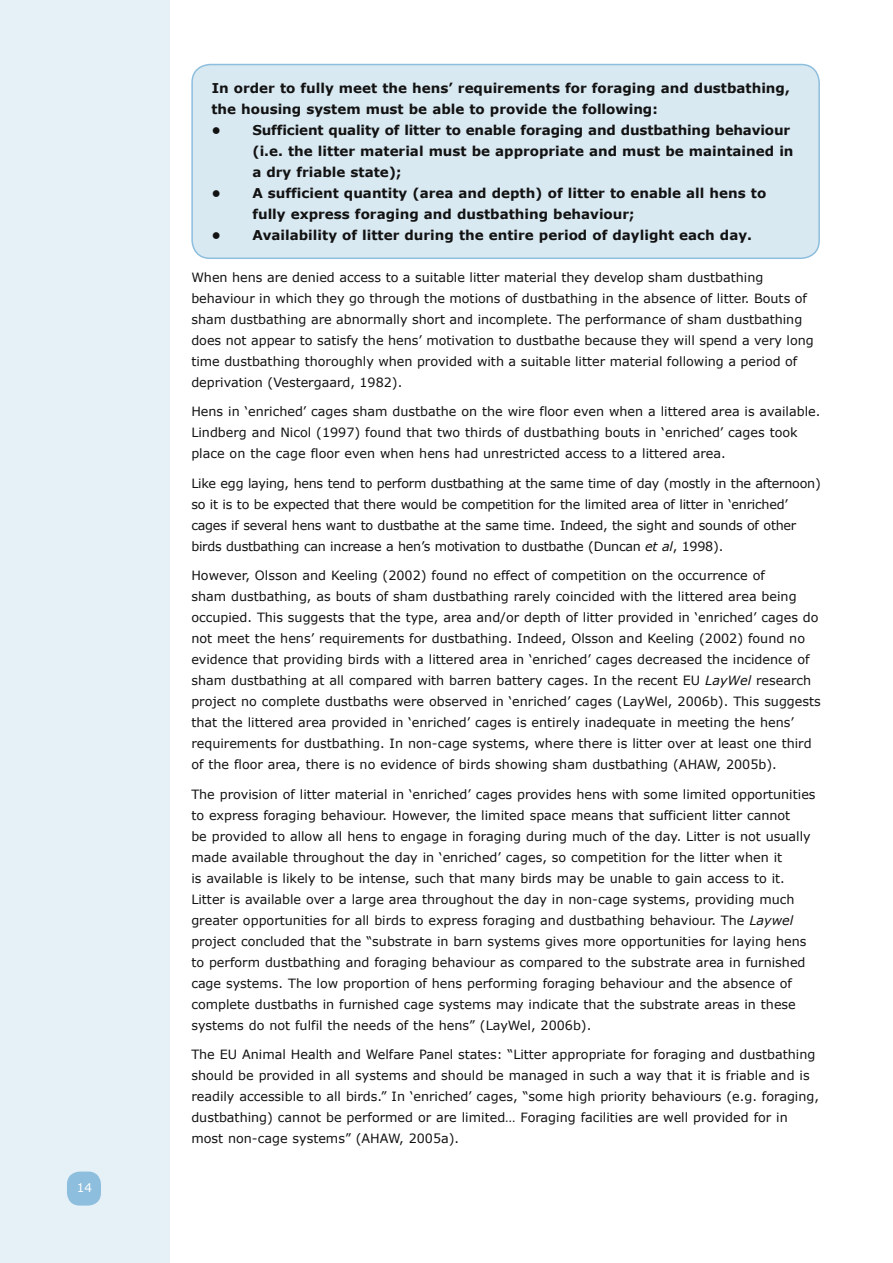
<style>
.page{position:relative;width:893px;height:1263px;background:#fff}
.page>*{position:absolute;margin:0;border:0;box-sizing:border-box;transform-origin:0 0}
.t1{font:700 13.5px/21px "Verdana";color:#121212}
.t2{font:12.75px/21px "Verdana";color:#121212}
.t3{font:12.75px/21px "Verdana";letter-spacing:-.02em;color:#121212}
.t4{font:12px "Verdana";color:#fff}
.s1{font-style:italic}
</style>
<div class="page">
<div style="left:0;top:0;width:169px;height:1263px;background:#e6f1f7"></div>
<div style="left:67px;top:1171px;width:34px;height:34px;background:#8ebedd;border-radius:13px"></div>
<div style="left:192px;top:65px;width:627px;height:193px;background:#d9e9f2;border-radius:18px"></div>
<div style="left:191px;top:64px;width:629px;height:195px;border:2px solid #8ebedd;border-radius:18px"></div>
<p class="t4" style="left:77px;top:1180px;width:17px">14</p>
<p class="t1" style="left:211px;top:77px;width:580px">In order to fully meet the hens’ requirements for foraging and dustbathing, the housing system must be able to provide the following:</p>
<p class="t1" style="left:252px;top:119px;width:543px;text-indent:-41px">• Sufficient quality of litter to enable foraging and dustbathing behaviour (i.e. the litter material must be appropriate and must be maintained in a dry friable state);</p>
<p class="t1" style="left:252px;top:182px;width:515px;text-indent:-41px">• A sufficient quantity (area and depth) of litter to enable all hens to fully express foraging and dustbathing behaviour;</p>
<p class="t1" style="left:211px;top:224px;width:542px">• Availability of litter during the entire period of daylight each day.</p>
<p class="t2" style="left:191px;top:266px;width:624px">When hens are denied access to a suitable litter material they develop sham dustbathing behaviour in which they go through the motions of dustbathing in the absence of litter. Bouts of sham dustbathing are abnormally short and incomplete. The performance of sham dustbathing does not appear to satisfy the hens’ motivation to dustbathe because they will spend a very long time dustbathing thoroughly when provided with a suitable litter material following a period of deprivation (Vestergaard, 1982).</p>
<p class="t2" style="left:191px;top:400px;width:631px">Hens in ‘enriched’ cages sham dustbathe on the wire floor even when a littered area is available.<br>Lindberg and Nicol (1997) found that two thirds of dustbathing bouts in ‘enriched’ cages took place on the cage floor even when hens had unrestricted access to a littered area.</p>
<p class="t3" style="left:191px;top:472px;width:631px">Like egg laying, hens tend to perform dustbathing at the same time of day (mostly in the afternoon) so it is to be expected that there would be competition for the limited area of litter in ‘enriched’ cages if several hens want to dustbathe at the same time. Indeed, the sight and sounds of other birds dustbathing can increase a hen’s motivation to dustbathe (Duncan <span class="s1">et al</span>, 1 998).</p>
<p class="t2" style="left:191px;top:564px;width:631px">However, Olsson and Keeling (2002) found no effect of competition on the occurrence of<br>sham dustbathing, as bouts of sham dustbathing rarely coincided with the littered area being occupied. This suggests that the type, area and/or depth of litter provided in ‘enriched’ cages do not meet the hens’ requirements for dustbathing. Indeed, Olsson and Keeling (2002) found no evidence that providing birds with a littered area in ‘enriched’ cages decreased the incidence of sham dustbathing at all compared with barren battery cages. In the recent EU <span class="s1">LayWel</span> research project no complete dustbaths were observed in ‘enriched’ cages (LayWel, 2006b). This suggests that the littered area provided in ‘enriched’ cages is entirely inadequate in meeting the hens’ requirements for dustbathing. In non-cage systems, where there is litter over at least one third of the floor area, there is no evidence of birds showing sham dustbathing (AHAW, 2005b).</p>
<p class="t2" style="left:191px;top:783px;width:626px">The provision of litter material in ‘enriched’ cages provides hens with some limited opportunities to express foraging behaviour. However, the limited space means that sufficient litter cannot<br>be provided to allow all hens to engage in foraging during much of the day. Litter is not usually made available throughout the day in ‘enriched’ cages, so competition for the litter when it<br>is available is likely to be intense, such that many birds may be unable to gain access to it.<br>Litter is available over a large area throughout the day in non-cage systems, providing much greater opportunities for all birds to express foraging and dustbathing behaviour. The <span class="s1">Laywel </span>project concluded that the “substrate in barn systems gives more opportunities for laying hens to perform dustbathing and foraging behaviour as compared to the substrate area in furnished cage systems. The low proportion of hens performing foraging behaviour and the absence of complete dustbaths in furnished cage systems may indicate that the substrate areas in these systems do not fulfil the needs of the hens” (LayWel, 2006b).</p>
<p class="t2" style="left:191px;top:1043px;width:629px">The EU Animal Health and Welfare Panel states: “Litter appropriate for foraging and dustbathing should be provided in all systems and should be managed in such a way that it is friable and is readily accessible to all birds.” In ‘enriched’ cages, “some high priority behaviours (e.g. foraging, dustbathing) cannot be performed or are limited… Foraging facilities are well provided for in most non-cage systems” (AHAW, 2005a).</p>
</div>
